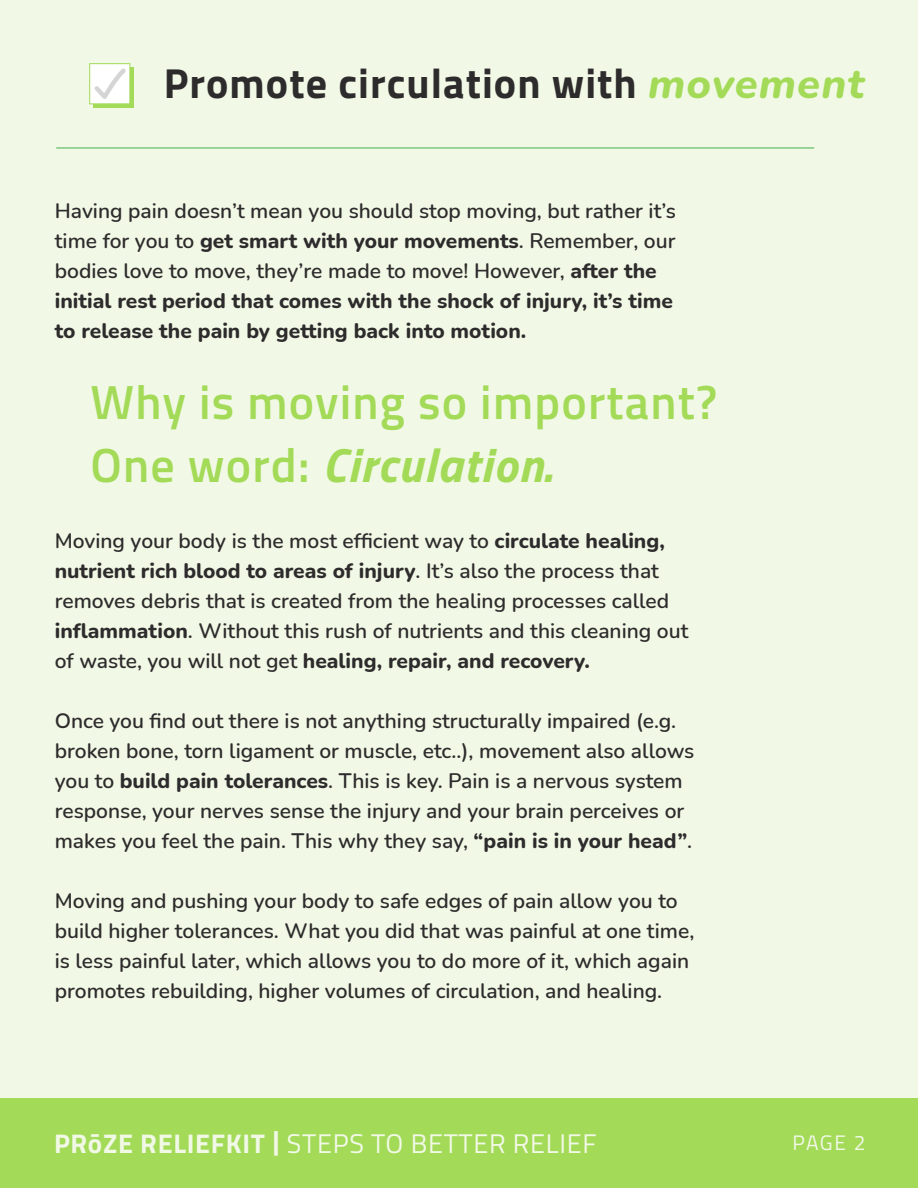
<style>
.page{position:relative;width:918px;height:1188px;background:#f1f9e6}
.page>*{position:absolute;margin:0;border:0;box-sizing:border-box;transform-origin:0 0}
.Copy_Style{font:600 48px/63px "Titillium";letter-spacing:.025em;color:#a3da58}
.Copy_Style-2{font:700 42px "Titillium";letter-spacing:.025em;color:#2e2b2c}
.t1{font:27px "Titillium";letter-spacing:.025em;color:#f1f9e6}
.Copy_Style-3{font:600 21px/30px "Nunito";color:#2e2b2c}
.Copy_Style-4{font:800 21px/30px "Nunito";color:#2e2b2c}
.t2{font:21px "Titillium";color:#f1f9e6}
.s1{font-family:"Nunito";font-weight:800;font-style:italic;color:#a3da58}
.s2{font-weight:600}
.s3{font-weight:700;font-style:italic}
.s4{font-weight:800}
.s5{font-weight:700}
.s6{font-family:"Titillium Web";font-weight:700}
</style>
<div class="page">
<div style="left:93px;top:67px;width:40px;height:40px;background:#a3da58"></div>
<div style="left:89px;top:63px;width:41px;height:41px;background:#fff;border:1px solid #a3da58"></div>
<svg style="left:94px;top:68px;width:32px;height:31px"></svg>
<div style="left:0;top:1098px;width:918px;height:90px;background:#a3da58"></div>
<hr style="left:56px;top:148px;width:758px;height:1px;background:#40ae49">
<p class="Copy_Style-2" style="left:164px;top:51px;width:702px">Promote circulation with <span class="s1">movement</span></p>
<p class="Copy_Style-4" style="left:55px;top:195px;width:623px"><span class="s2">Having pain doesn’t mean you should stop moving, but rather it’s time for you to</span> get smart with your movements<span class="s2">. Remember, our bodies love to move, they’re made to move! However,</span> after the initial rest period that comes with the shock of injury, it’s time to release the pain by getting back into motion.</p>
<p class="Copy_Style" style="left:90px;top:368px;width:629px">Why is moving so important?<br>One word: <span class="s3">Circulation.</span></p>
<p class="Copy_Style-3" style="left:55px;top:525px;width:635px">Moving your body is the most efficient way to <span class="s4">circulate healing, nutrient rich blood to areas of injury</span>. It’s also the process that removes debris that is created from the healing processes called <span class="s4">inflammation</span>. Without this rush of nutrients and this cleaning out of waste, you will not get <span class="s4">healing, repair, and recovery.</span></p>
<p class="Copy_Style-3" style="left:55px;top:705px;width:641px">Once you find out there is not anything structurally impaired (e.g. broken bone, torn ligament or muscle, etc..), movement also allows you to <span class="s4">build pain tolerances</span>. This is key. Pain is a nervous system response, your nerves sense the injury and your brain perceives or makes you feel the pain. This why they say, <span class="s4">“pain is in your head”</span>.</p>
<p class="Copy_Style-3" style="left:55px;top:885px;width:641px">Moving and pushing your body to safe edges of pain allow you to build higher tolerances. What you did that was painful at one time, is less painful later, which allows you to do more of it, which again promotes rebuilding, higher volumes of circulation, and healing.</p>
<p class="t1" style="left:54px;top:1123px;width:544px"><span class="s5">PR</span><span class="s6">ō</span><span class="s5">ZE RELIEFKIT |</span> STEPS TO BETTER RELIEF</p>
<p class="t2" style="left:793px;top:1127px;width:74px">PAGE 2</p>
</div>
